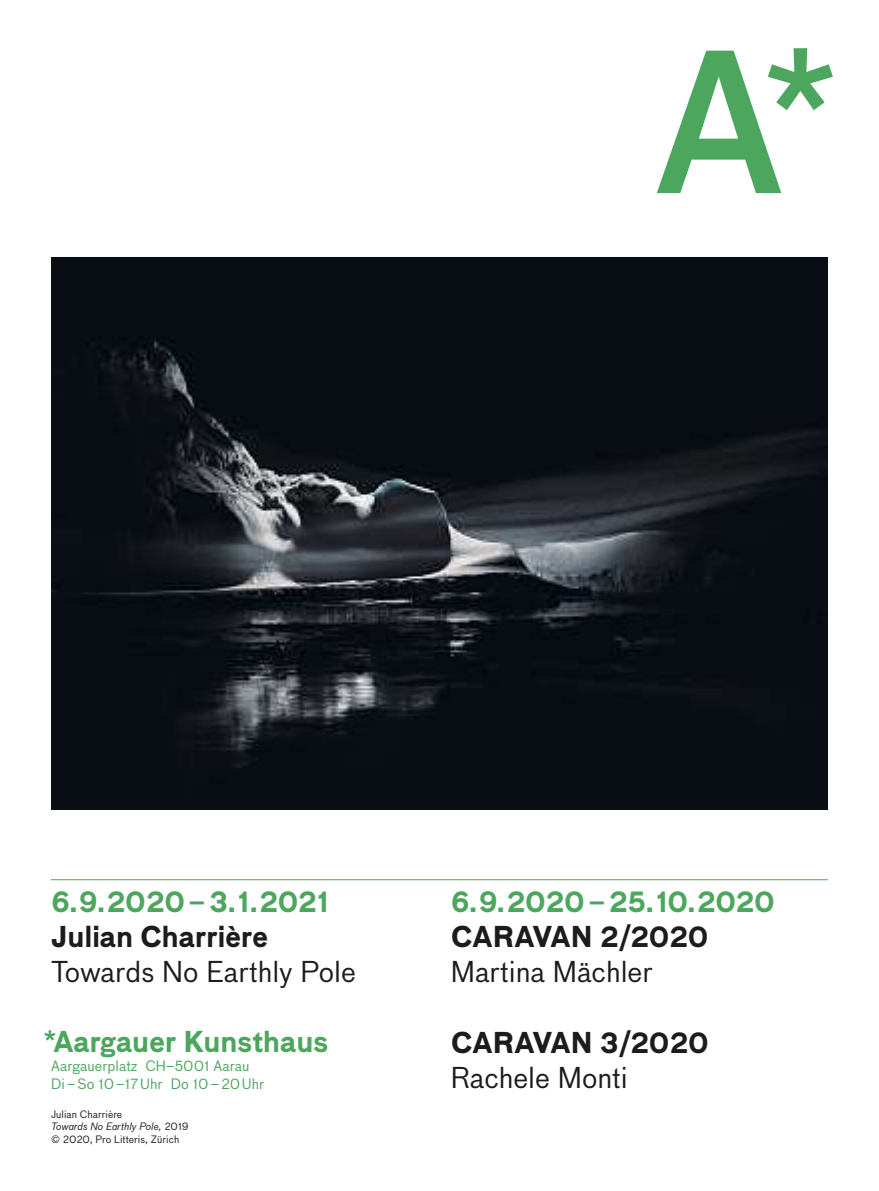
<style>
.page{position:relative;width:879px;height:1191px;background:#fff}
.page>*{position:absolute;margin:0;border:0;box-sizing:border-box;transform-origin:0 0}
.t1{font:600 28px "Bau Aarau";letter-spacing:-.005em;color:#4da65e}
.t2{font:28px "Bau Aarau";color:#1c1c1c}
.t3{font:600 28px "Bau Aarau";letter-spacing:-.005em;color:#1c1c1c}
.t4{font:14px/17.6px "Bau Aarau";letter-spacing:.005em;color:#4da65e}
.t5{font:10px/12.4px "Bau Aarau";letter-spacing:.005em;color:#1c1c1c}
.s1{font-style:italic}
</style>
<div class="page">
<img style="left:51px;top:257px;width:777px;height:552px">
<hr style="left:51px;top:879px;width:777px;height:1px;background:#4da65e">
<svg style="left:657px;top:48px;width:176px;height:145px"></svg>
<h1 class="t1" style="left:51px;top:884px;width:279px">6.9.2020–3.1.2021</h1>
<h1 class="t3" style="left:51px;top:919px;width:219px">Julian Charrière</h1>
<h1 class="t2" style="left:51px;top:955px;width:306px">Towards No Earthly Pole</h1>
<h1 class="t1" style="left:44px;top:1024px;width:286px">*Aargauer Kunsthaus</h1>
<h2 class="t4" style="left:51px;top:1057px;width:215px">Aargauerplatz CH–5001 Aarau<br>Di–So 10–17Uhr Do 10–20Uhr</h2>
<p class="t5" style="left:51px;top:1108px;width:139px">Julian Charrière<br><span class="s1">Towards No Earthly Pole,</span> 2019 © 2020, Pro Litteris, Zürich</p>
<h1 class="t1" style="left:451px;top:884px;width:325px">6.9.2020–25.10.2020</h1>
<h1 class="t3" style="left:451px;top:919px;width:259px">CARAVAN 2/2020</h1>
<h1 class="t2" style="left:451px;top:955px;width:203px">Martina Mächler</h1>
<h1 class="t3" style="left:451px;top:1025px;width:259px">CARAVAN 3/2020</h1>
<h1 class="t2" style="left:451px;top:1061px;width:178px">Rachele Monti</h1>
</div>
